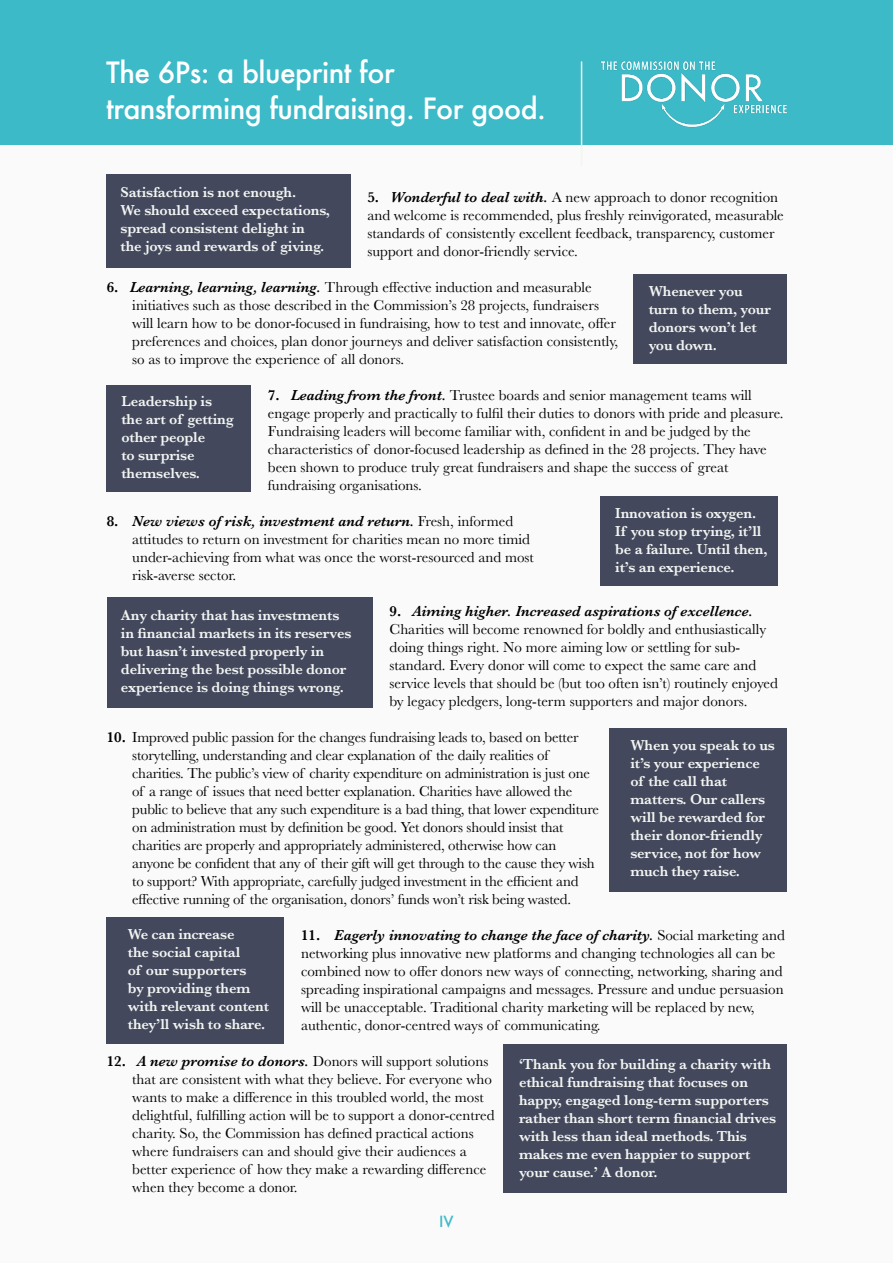
<style>
.page{position:relative;width:893px;height:1263px;background:#f9faf9}
.page>*{position:absolute;margin:0;border:0;box-sizing:border-box;transform-origin:0 0}
.t1{font:500 28.5px/36px "Futura";letter-spacing:-.02em;color:#fff}
.t2{font:15px/18px "Baskerville";color:#000}
.t3{font:600 15px/18px "Baskerville";letter-spacing:-.01em;color:#f2f5f2}
.t4{font:500 15px "Futura";color:#3cbac8}
.s1{font-weight:600}
.s2{font-weight:600;font-style:italic}
</style>
<div class="page">
<div style="left:0;top:0;width:893px;height:145px;background:#3cbac8"></div>
<div style="left:634px;top:274px;width:153px;height:90px;background:#43485c"></div>
<div style="left:600px;top:496px;width:178px;height:90px;background:#43485c"></div>
<div style="left:106px;top:385px;width:145px;height:106px;background:#43485c"></div>
<div style="left:106px;top:174px;width:244px;height:94px;background:#43485c"></div>
<div style="left:107px;top:597px;width:265px;height:111px;background:#43485c"></div>
<div style="left:609px;top:728px;width:178px;height:164px;background:#43485c"></div>
<img style="left:601px;top:61px;width:186px;height:67px">
<hr style="left:581px;top:61px;width:1px;height:105px;background:#f2f5f2">
<div style="left:503px;top:1044px;width:284px;height:149px;background:#43485c"></div>
<div style="left:106px;top:917px;width:178px;height:127px;background:#43485c"></div>
<h1 class="t1" style="left:106px;top:54px;width:441px">The 6Ps: a blueprint for transforming fundraising. For good.</h1>
<p class="t3" style="left:121px;top:183px;width:211px">Satisfaction is not enough.<br>We should exceed expectations, spread consistent delight in the joys and rewards of giving.</p>
<p class="t2" style="left:367px;top:188px;width:418px"><span class="s1">5.</span> <span class="s2">Wonderful to deal with.</span> A new approach to donor recognition and welcome is recommended, plus freshly reinvigorated, measurable standards of consistently excellent feedback, transparency, customer support and donor-friendly service.</p>
<p class="t2" style="left:132px;top:278px;width:487px;text-indent:-26px"><span class="s1">6.</span> <span class="s2">Learning, learning, learning.</span> Through effective induction and measurable initiatives such as those described in the Commission’s 28 projects, fundraisers will learn how to be donor-focused in fundraising, how to test and innovate, offer preferences and choices, plan donor journeys and deliver satisfaction consistently, so as to improve the experience of all donors.</p>
<p class="t2" style="left:268px;top:386px;width:517px"><span class="s1">7.</span> <span class="s2">Leading from the front.</span> Trustee boards and senior management teams will engage properly and practically to fulfil their duties to donors with pride and pleasure.<br>Fundraising leaders will become familiar with, confident in and be judged by the characteristics of donor-focused leadership as defined in the 28 projects. They have been shown to produce truly great fundraisers and shape the success of great fundraising organisations.</p>
<p class="t2" style="left:132px;top:512px;width:403px;text-indent:-26px"><span class="s1">8.</span> <span class="s2">New views of risk, investment and return.</span> Fresh, informed attitudes to return on investment for charities mean no more timid under-achieving from what was once the worst-resourced and most risk-averse sector.</p>
<p class="t2" style="left:390px;top:602px;width:390px"><span class="s1">9.</span> <span class="s2">Aiming higher. Increased aspirations of excellence.<br></span>Charities will become renowned for boldly and enthusiastically doing things right. No more aiming low or settling for sub&shy;standard. Every donor will come to expect the same care and service levels that should be (but too often isn’t) routinely enjoyed by legacy pledgers, long-term supporters and major donors.</p>
<p class="t2" style="left:132px;top:728px;width:468px;text-indent:-25px"><span class="s1">10.</span> Improved public passion for the changes fundraising leads to, based on better storytelling, understanding and clear explanation of the daily realities of charities. The public’s view of charity expenditure on administration is just one of a range of issues that need better explanation. Charities have allowed the public to believe that any such expenditure is a bad thing, that lower expenditure on administration must by definition be good. Yet donors should insist that charities are properly and appropriately administered, otherwise how can anyone be confident that any of their gift will get through to the cause they wish to support? With appropriate, carefully judged investment in the efficient and effective running of the organisation, donors’ funds won’t risk being wasted.</p>
<p class="t2" style="left:301px;top:926px;width:485px"><span class="s1">11.</span> <span class="s2">Eagerly innovating to change the face of charity.</span> Social marketing and networking plus innovative new platforms and changing technologies all can be combined now to offer donors new ways of connecting, networking, sharing and spreading inspirational campaigns and messages. Pressure and undue persuasion will be unacceptable. Traditional charity marketing will be replaced by new, authentic, donor-centred ways of communicating.</p>
<p class="t2" style="left:132px;top:1052px;width:364px;text-indent:-26px"><span class="s1">12.</span> <span class="s2">A new promise to donors.</span> Donors will support solutions that are consistent with what they believe. For everyone who wants to make a difference in this troubled world, the most delightful, fulfilling action will be to support a donor-centred charity. So, the Commission has defined practical actions where fundraisers can and should give their audiences a better experience of how they make a rewarding difference when they become a donor.</p>
<p class="t4" style="left:439px;top:1211px;width:16px">IV</p>
<p class="t3" style="left:649px;top:282px;width:124px">Whenever you turn to them, your donors won’t let you down.</p>
<p class="t3" style="left:121px;top:391px;width:114px">Leadership is the art of getting other people<br>to surprise themselves.</p>
<p class="t3" style="left:615px;top:504px;width:154px">Innovation is oxygen.<br>If you stop trying, it’ll be a failure. Until then, it’s an experience.</p>
<p class="t3" style="left:121px;top:606px;width:232px">Any charity that has investments in financial markets in its reserves but hasn’t invested properly in delivering the best possible donor experience is doing things wrong.</p>
<p class="t3" style="left:630px;top:736px;width:146px">When you speak to us it’s your experience of the call that matters. Our callers will be rewarded for their donor-friendly service, not for how much they raise.</p>
<p class="t3" style="left:128px;top:925px;width:143px">We can increase<br>the social capital<br>of our supporters<br>by providing them with relevant content they’ll wish to share.</p>
<p class="t3" style="left:519px;top:1055px;width:259px">‘Thank you for building a charity with ethical fundraising that focuses on happy, engaged long-term supporters rather than short term financial drives with less than ideal methods. This makes me even happier to support your cause.’ A donor.</p>
<p class="t4" style="left:442px;top:1211px;width:11px">5</p>
</div>
